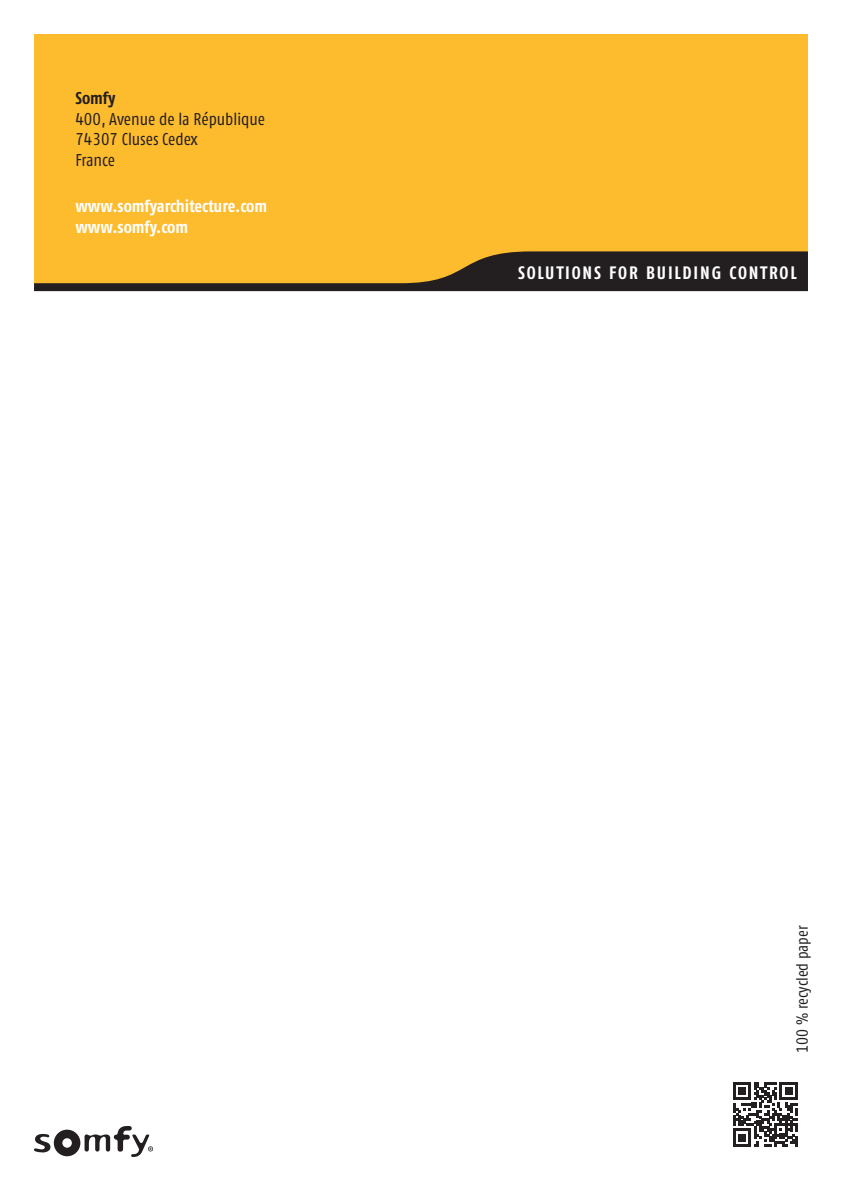
<style>
.page{position:relative;width:842px;height:1191px;background:#fff}
.page>*{position:absolute;margin:0;border:0;box-sizing:border-box;transform-origin:0 0}
.t1{font:18px "Fago Co Bold Tf";letter-spacing:.1em;color:#fff}
.t2{font:17px/20.4px "Fago Co Regular Tf";color:#231f20}
.t3{font:17px/20.4px "Fago Co Bold Tf";color:#fff}
.t4{font:17px "Fago Co Bold Tf";color:#231f20}
.t5{font:16px "Fago Co Regular Tf";color:#231f20}
</style>
<div class="page">
<svg style="left:34px;top:1126px;width:119px;height:31px"></svg>
<div style="left:34px;top:34px;width:774px;height:256px;background:#fdbb2e"></div>
<svg style="left:34px;top:251px;width:774px;height:40px"></svg>
<svg style="left:733px;top:1082px;width:65px;height:64px"></svg>
<p class="t4" style="left:75px;top:88px;width:42px">Somfy</p>
<p class="t2" style="left:75px;top:108px;width:191px">400, Avenue de la République<br>74307 Cluses Cedex<br>France</p>
<p class="t3" style="left:75px;top:196px;width:193px">www.somfyarchitecture.com www.somfy.com</p>
<p class="t1" style="left:518px;top:262px;width:280px">SOLUTIONS FOR BUILDING CONTROL</p>
<p class="t5" style="left:793px;top:1052px;width:128px;rotate:-90deg">100 % recycled paper</p>
</div>
